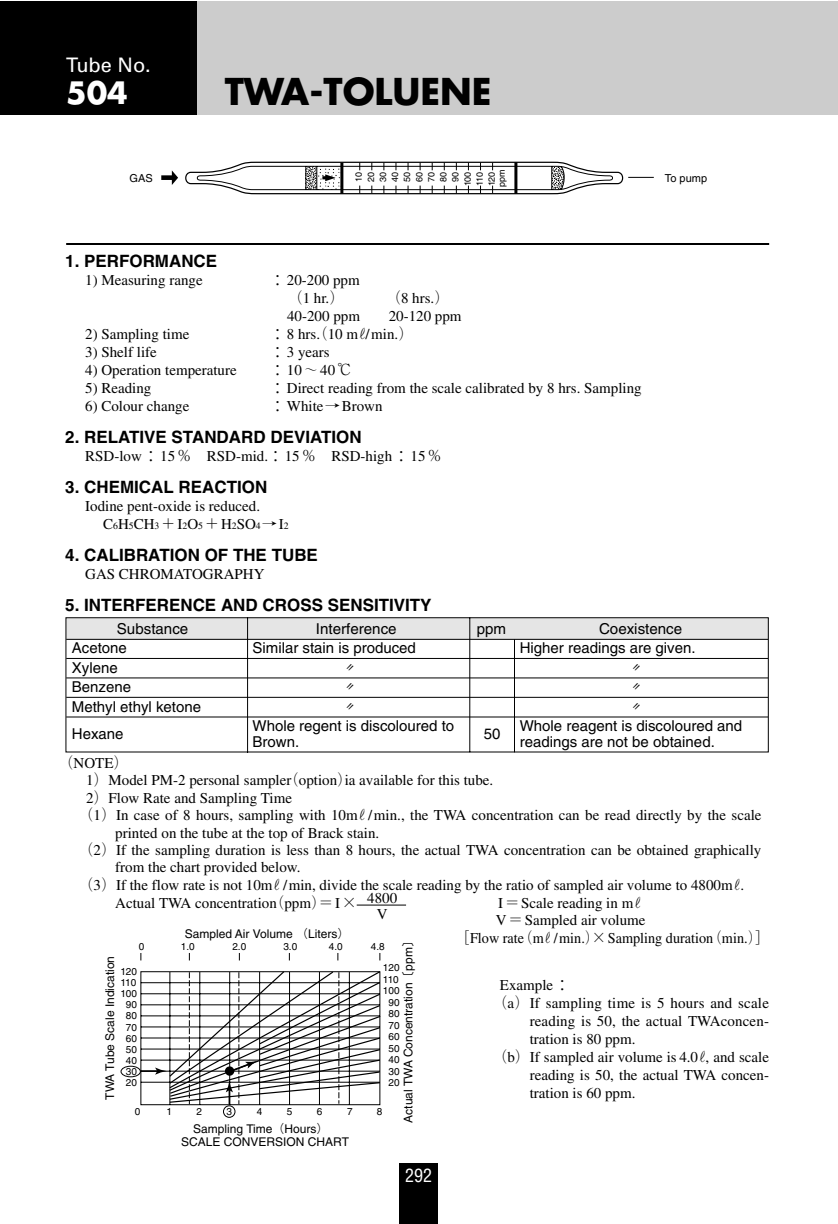
<style>
.page{position:relative;width:838px;height:1224px;background:#fff}
.page>*{position:absolute;margin:0;border:0;box-sizing:border-box;transform-origin:0 0}
.t1{font:700 36px "Futura";color:#000}
.t2{font:700 30px "Futura";color:#fff}
.t3{font:20px "Univers";color:#fff}
.t4{font:condensed 18px "Helvetica";color:#fff}
.t5{font:700 17px "Helvetica";color:#000}
.t6{font:15px/18px "Times";color:#000;text-align:center}
.t7{font:15px "Helvetica";color:#000}
.t8{font:15px "Times";color:#000;scale:.95 1}
.t9{font:500 15px "Gothic BBB";color:#000}
.t10{font:300 15px "Ryumin";color:#000}
.t11{font:12px/13px "Helvetica";color:#000}
.t12{font:11px "Helvetica";color:#000}
.t13{font:10px/11.2px "Helvetica";color:#000;text-align:center}
.t14{font:9px/12px "Helvetica";color:#000;text-align:center}
.s1{font-family:"Ryumin";font-weight:300}
.s2{font-size:9.8px}
.s3{font-family:"Gothic BBB";font-weight:500}
</style>
<div class="page">
<div style="left:0;top:1px;width:837px;height:113px;background:#ccc"></div>
<div style="left:0;top:1px;width:196px;height:113px;background:#000"></div>
<div style="left:399px;top:1163px;width:39px;height:61px;background:#000"></div>
<svg style="left:161px;top:170px;width:17px;height:15px"></svg>
<svg style="left:185px;top:161px;width:469px;height:34px"></svg>
<hr style="left:66px;top:243px;width:703px;height:2px;background:#000">
<svg style="left:65px;top:617px;width:704px;height:136px"></svg>
<div style="left:223px;top:1106px;width:12px;height:12px;border:1px solid #000;border-radius:50%"></div>
<div style="left:121px;top:1066px;width:20px;height:11px;border:1px solid #000;border-radius:50%"></div>
<svg style="left:140px;top:971px;width:241px;height:134px"></svg>
<hr style="left:357px;top:905px;width:49px;height:1px;background:#000">
<h3 class="t3" style="left:66px;top:58px;width:86px">Tube No.</h3>
<h2 class="t2" style="left:66px;top:79px;width:63px">504</h2>
<h1 class="t1" style="left:225px;top:75px;width:268px">TWA-TOLUENE</h1>
<p class="t14" style="left:497px;top:187px;width:19px;rotate:-90deg">ppm</p>
<p class="t14" style="left:354px;top:186px;width:16px;rotate:-90deg">10<br>20<br>30<br>40<br>50<br>60<br>70<br>80<br>90<br>100<br>110<br>120</p>
<p class="t12" style="left:129px;top:174px;width:25px">GAS</p>
<p class="t12" style="left:665px;top:174px;width:44px">To pump</p>
<p class="t5" style="left:65px;top:255px;width:154px">1. PERFORMANCE</p>
<p class="t6" style="left:85px;top:272px;width:119px">1) Measuring range</p>
<p class="t6" style="left:270px;top:272px;width:91px"><span class="s1">：</span>20-200 ppm<span class="s1">（</span>1 hr.<span class="s1">）</span></p>
<p class="t6" style="left:386px;top:290px;width:65px"><span class="s1">（</span>8 hrs.<span class="s1">）</span></p>
<p class="t6" style="left:287px;top:308px;width:74px">40-200 ppm</p>
<p class="t6" style="left:389px;top:308px;width:74px">20-120 ppm</p>
<p class="t6" style="left:85px;top:326px;width:106px">2) Sampling time</p>
<p class="t6" style="left:270px;top:326px;width:145px"><span class="s1">：</span>8 hrs.<span class="s1">（</span>10 m /min.<span class="s1">）</span></p>
<p class="t6" style="left:85px;top:344px;width:73px">3) Shelf life</p>
<p class="t6" style="left:270px;top:344px;width:61px"><span class="s1">：</span>3 years</p>
<p class="t6" style="left:85px;top:362px;width:153px">4) Operation temperature</p>
<p class="t6" style="left:270px;top:362px;width:83px"><span class="s1">：</span>10<span class="s1">～</span>40<span class="s1">℃</span></p>
<p class="t6" style="left:85px;top:380px;width:68px">5) Reading</p>
<p class="t6" style="left:270px;top:380px;width:373px"><span class="s1">：</span>Direct reading from the scale calibrated by 8 hrs. Sampling</p>
<p class="t6" style="left:85px;top:398px;width:106px">6) Colour change</p>
<p class="t6" style="left:270px;top:398px;width:114px"><span class="s1">：</span>White<span class="s1">→</span>Brown</p>
<p class="t5" style="left:65px;top:431px;width:298px">2. RELATIVE STANDARD DEVIATION</p>
<p class="t6" style="left:85px;top:448px;width:358px">RSD-low<span class="s1">：</span>15<span class="s1">％　</span>RSD-mid.<span class="s1">：</span>15<span class="s1">％　</span>RSD-high<span class="s1">：</span>15<span class="s1">％</span></p>
<p class="t5" style="left:65px;top:481px;width:204px">3. CHEMICAL REACTION</p>
<p class="t6" style="left:103px;top:498px;width:187px;text-align:left;text-indent:-18px">Iodine pent-oxide is reduced.<br>C<span class="s2">6</span>H<span class="s2">5</span>CH<span class="s2">3</span><span class="s1">＋</span>I<span class="s2">2</span>O<span class="s2">5</span><span class="s1">＋</span>H<span class="s2">2</span>SO<span class="s2">4</span><span class="s1">→</span>I<span class="s2">2</span></p>
<p class="t5" style="left:65px;top:549px;width:254px">4. CALIBRATION OF THE TUBE</p>
<p class="t6" style="left:85px;top:566px;width:181px">GAS CHROMATOGRAPHY</p>
<p class="t5" style="left:65px;top:599px;width:368px">5. INTERFERENCE AND CROSS SENSITIVITY</p>
<p class="t7" style="left:117px;top:623px;width:73px">Substance</p>
<p class="t7" style="left:316px;top:623px;width:82px">Interference</p>
<p class="t7" style="left:477px;top:623px;width:31px">ppm</p>
<p class="t7" style="left:599px;top:623px;width:85px">Coexistence</p>
<p class="t7" style="left:72px;top:643px;width:57px">Acetone</p>
<p class="t7" style="left:253px;top:643px;width:165px">Similar stain is produced</p>
<p class="t7" style="left:520px;top:643px;width:177px">Higher readings are given.</p>
<p class="t7" style="left:72px;top:662px;width:47px">Xylene</p>
<p class="t9" style="left:343px;top:661px;width:16px">〃</p>
<p class="t9" style="left:629px;top:661px;width:16px">〃</p>
<p class="t7" style="left:72px;top:681px;width:61px">Benzene</p>
<p class="t9" style="left:343px;top:681px;width:16px">〃</p>
<p class="t9" style="left:629px;top:681px;width:16px">〃</p>
<p class="t7" style="left:72px;top:701px;width:131px">Methyl ethyl ketone</p>
<p class="t9" style="left:343px;top:700px;width:16px">〃</p>
<p class="t9" style="left:629px;top:700px;width:16px">〃</p>
<p class="t7" style="left:72px;top:728px;width:53px">Hexane</p>
<p class="t7" style="left:253px;top:720px;width:203px">Whole regent is discoloured to</p>
<p class="t7" style="left:484px;top:728px;width:18px">50</p>
<p class="t7" style="left:520px;top:720px;width:224px">Whole reagent is discoloured and</p>
<p class="t7" style="left:253px;top:736px;width:48px">Brown.</p>
<p class="t7" style="left:520px;top:736px;width:197px">readings are not be obtained.</p>
<p class="t6" style="left:59px;top:755px;width:71px"><span class="s1">（</span>NOTE<span class="s1">）</span></p>
<p class="t6" style="left:86px;top:773px;width:409px">1<span class="s1">）</span>Model PM-2 personal sampler<span class="s1">（</span>option<span class="s1">）</span>ia available for this tube.</p>
<p class="t6" style="left:86px;top:790px;width:208px">2<span class="s1">）</span>Flow Rate and Sampling Time</p>
<p class="t6" style="left:79px;top:808px;width:684px"><span class="s1">（</span>1<span class="s1">）</span>In case of 8 hours, sampling with 10m /min., the TWA concentration can be read directly by the scale</p>
<p class="t6" style="left:115px;top:825px;width:266px">printed on the tube at the top of Brack stain.</p>
<p class="t6" style="left:79px;top:842px;width:684px"><span class="s1">（</span>2<span class="s1">）</span>If the sampling duration is less than 8 hours, the actual TWA concentration can be obtained graphically</p>
<p class="t6" style="left:115px;top:860px;width:187px">from the chart provided below.</p>
<p class="t6" style="left:79px;top:877px;width:667px"><span class="s1">（</span>3<span class="s1">）</span>If the flow rate is not 10m /min, divide the scale reading by the ratio of sampled air volume to 4800m .</p>
<p class="t6" style="left:115px;top:895px;width:243px">Actual TWA concentration<span class="s1">（</span>ppm<span class="s1">）＝</span>I<span class="s1">×</span></p>
<p class="t6" style="left:498px;top:895px;width:137px">I<span class="s1">＝</span>Scale reading in m</p>
<p class="t6" style="left:496px;top:913px;width:151px">V<span class="s1">＝</span>Sampled air volume</p>
<p class="t8" style="left:456px;top:932px;width:331px"><span class="s1">［</span>Flow rate<span class="s1">（</span>m /min.<span class="s1">）×</span>Sampling duration<span class="s1">（</span>min.<span class="s1">）］</span></p>
<p class="t10" style="left:367px;top:892px;width:31px">4800</p>
<p class="t6" style="left:377px;top:906px;width:12px">V</p>
<p class="t11" style="left:185px;top:929px;width:166px">Sampled Air Volume <span class="s3">（</span>Liters<span class="s3">）</span></p>
<p class="t13" style="left:181px;top:942px;width:15px">1.0</p>
<p class="t13" style="left:371px;top:942px;width:15px">4.8</p>
<p class="t13" style="left:139px;top:942px;width:7px">0</p>
<p class="t13" style="left:232px;top:942px;width:15px">2.0</p>
<p class="t13" style="left:329px;top:942px;width:15px">4.0</p>
<p class="t13" style="left:283px;top:942px;width:15px">3.0</p>
<p class="t11" style="left:403px;top:1123px;width:189px;rotate:-90deg">Actual TWA Concentration<span class="s3">〔</span>ppm<span class="s3">〕</span></p>
<p class="t11" style="left:104px;top:1100px;width:145px;rotate:-90deg">TWA Tube Scale Indication</p>
<p class="t13" style="left:383px;top:963px;width:18px;text-align:left">120<br>110</p>
<p class="t13" style="left:388px;top:1009px;width:13px;text-align:justify">80<br>70<br>60<br>50<br>40<br>30<br>20</p>
<p class="t13" style="left:120px;top:967px;width:18px;text-align:left">120<br>110</p>
<p class="t13" style="left:126px;top:1011px;width:13px;text-align:justify">80<br>70<br>60<br>50<br>40<br>30<br>20</p>
<p class="t13" style="left:135px;top:1107px;width:7px">0</p>
<p class="t6" style="left:500px;top:977px;width:71px">Example<span class="s1">：</span></p>
<p class="t6" style="left:492px;top:995px;width:278px"><span class="s1">（</span>a<span class="s1">）</span>If sampling time is 5 hours and scale</p>
<p class="t6" style="left:530px;top:1013px;width:241px">reading is 50, the actual TWAconcen-</p>
<p class="t6" style="left:530px;top:1031px;width:107px">tration is 80 ppm.</p>
<p class="t6" style="left:492px;top:1049px;width:278px"><span class="s1">（</span>b<span class="s1">）</span>If sampled air volume is 4.0 , and scale</p>
<p class="t6" style="left:530px;top:1067px;width:241px">reading is 50, the actual TWA concen-</p>
<p class="t6" style="left:530px;top:1085px;width:107px">tration is 60 ppm.</p>
<p class="t13" style="left:383px;top:986px;width:18px">100<br>90</p>
<p class="t13" style="left:120px;top:989px;width:18px">100<br>90</p>
<p class="t13" style="left:166px;top:1107px;width:7px">1</p>
<p class="t13" style="left:196px;top:1107px;width:7px">2</p>
<p class="t13" style="left:227px;top:1107px;width:7px">3</p>
<p class="t13" style="left:257px;top:1107px;width:7px">4</p>
<p class="t13" style="left:287px;top:1107px;width:7px">5</p>
<p class="t13" style="left:317px;top:1107px;width:7px">6</p>
<p class="t13" style="left:347px;top:1107px;width:7px">7</p>
<p class="t13" style="left:377px;top:1107px;width:7px">8</p>
<p class="t11" style="left:181px;top:1123px;width:169px;text-indent:12px">Sampling Time<span class="s3">（</span>Hours<span class="s3">）<br></span>SCALE CONVERSION CHART</p>
<p class="t4" style="left:405px;top:1169px;width:28px">292</p>
</div>
